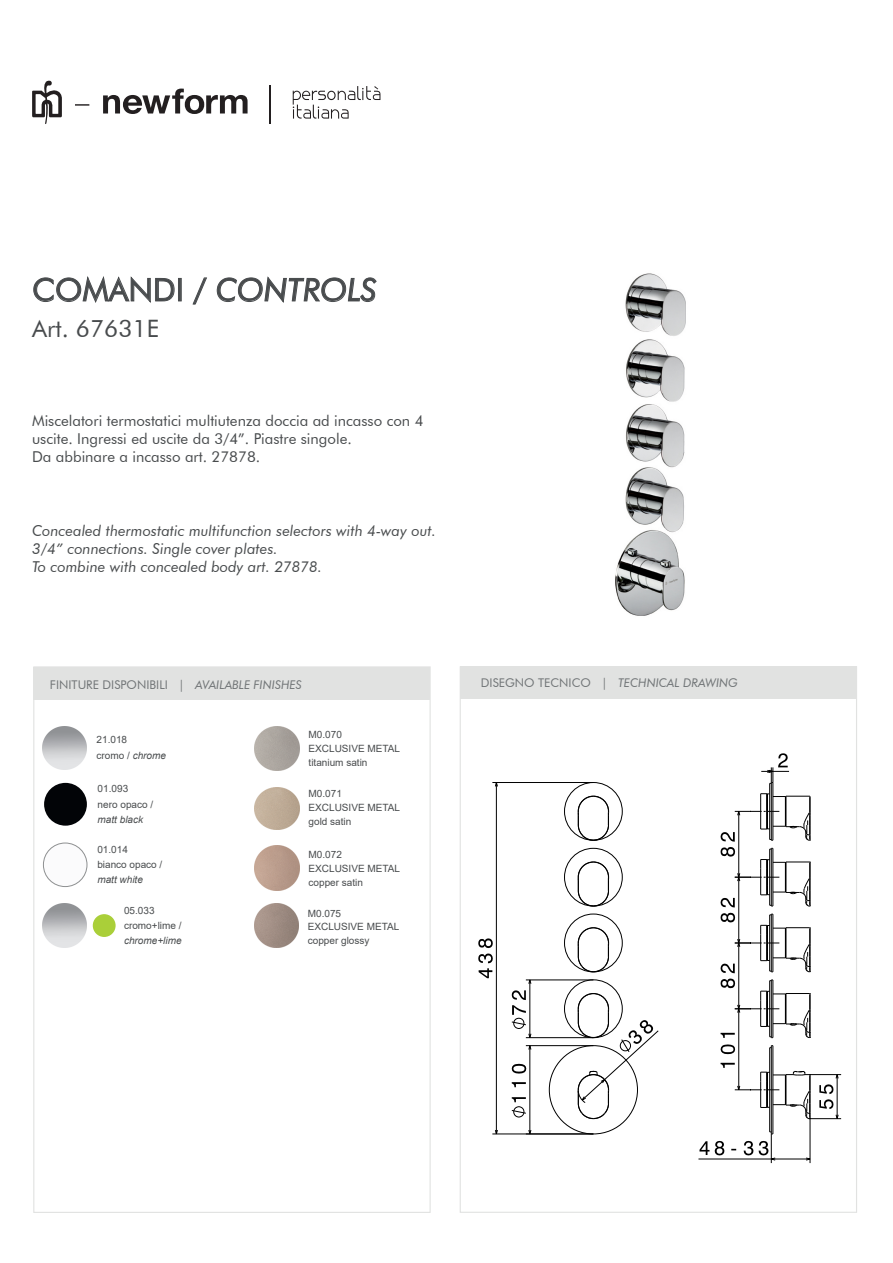
<style>
.page{position:relative;width:893px;height:1263px;background:#fff}
.page>*{position:absolute;margin:0;border:0;box-sizing:border-box;transform-origin:0 0}
.t1{font:31.5px "Futura BT";color:#484b4d}
.t2{font:24px "Futura BT";color:#484b4d}
.t3{font:15px/18px "Futura BT";color:#484b4d}
.t4{font:italic 15px/18px "Futura BT";color:#484b4d}
.t5{font:12px "Futura BT";color:#717577}
.t6{font:italic 12px "Futura BT";color:#717577}
.t7{font:10.05px/13.8px "Arial";color:#484b4d}
.t8{font:italic 10.05px "Arial";color:#484b4d}
.s1{font-style:italic}
.s2{font-style:normal}
</style>
<div class="page">
<img style="left:615px;top:273px;width:71px;height:343px">
<svg style="left:293px;top:86px;width:87px;height:33px"></svg>
<svg style="left:32px;top:80px;width:215px;height:44px"></svg>
<hr style="left:269px;top:85px;width:2px;height:39px;background:#231f20">
<svg style="left:33px;top:276px;width:142px;height:27px"></svg>
<div style="left:178px;top:278px;width:4px;height:23px;border:1px solid #484b4d"></div>
<svg style="left:192px;top:277px;width:15px;height:28px"></svg>
<svg style="left:216px;top:276px;width:161px;height:27px"></svg>
<div style="left:460px;top:667px;width:396px;height:32px;background:#e1e2e1"></div>
<div style="left:34px;top:667px;width:396px;height:32px;background:#e1e2e1"></div>
<hr style="left:526px;top:1037px;width:67px;height:1px;background:#000">
<hr style="left:526px;top:980px;width:67px;height:1px;background:#000">
<hr style="left:526px;top:1045px;width:67px;height:1px;background:#000">
<hr style="left:492px;top:1134px;width:101px;height:1px;background:#000">
<hr style="left:492px;top:782px;width:101px;height:1px;background:#000">
<hr style="left:809px;top:1118px;width:32px;height:1px;background:#000">
<hr style="left:809px;top:1074px;width:32px;height:1px;background:#000">
<hr style="left:809px;top:1118px;width:1px;height:45px;background:#000">
<div style="left:564px;top:914px;width:58px;height:58px;border:1px solid #000;border-radius:50%"></div>
<div style="left:564px;top:848px;width:58px;height:58px;border:1px solid #000;border-radius:50%"></div>
<div style="left:564px;top:782px;width:58px;height:59px;border:1px solid #000;border-radius:50%"></div>
<svg style="left:577px;top:795px;width:32px;height:46px"></svg>
<svg style="left:577px;top:861px;width:32px;height:46px"></svg>
<svg style="left:577px;top:927px;width:32px;height:46px"></svg>
<hr style="left:771px;top:1090px;width:1px;height:44px;background:#000">
<hr style="left:772px;top:1090px;width:1px;height:44px;background:#000">
<hr style="left:769px;top:1090px;width:1px;height:42px;background:#000">
<svg style="left:511px;top:990px;width:20px;height:49px"></svg>
<hr style="left:529px;top:980px;width:1px;height:58px;background:#000">
<svg style="left:511px;top:1064px;width:15px;height:53px"></svg>
<hr style="left:529px;top:1046px;width:1px;height:88px;background:#000">
<svg style="left:577px;top:993px;width:81px;height:126px"></svg>
<svg style="left:478px;top:938px;width:15px;height:40px"></svg>
<hr style="left:496px;top:783px;width:1px;height:351px;background:#000">
<svg style="left:819px;top:1074px;width:19px;height:46px"></svg>
<hr style="left:836px;top:1075px;width:1px;height:44px;background:#000">
<svg style="left:720px;top:753px;width:91px;height:366px"></svg>
<svg style="left:699px;top:1141px;width:25px;height:14px"></svg>
<svg style="left:731px;top:1132px;width:44px;height:31px"></svg>
<hr style="left:698px;top:1159px;width:112px;height:1px;background:#000">
<img style="left:43px;top:726px;width:44px;height:44px">
<img style="left:43px;top:904px;width:44px;height:43px">
<div style="left:93px;top:915px;width:22px;height:21px;background:#aacf39;border-radius:50%"></div>
<div style="left:93px;top:914px;width:23px;height:23px;border:2px solid #aacf39;border-radius:50%"></div>
<div style="left:44px;top:783px;width:43px;height:43px;background:#020407;border-radius:50%"></div>
<div style="left:43px;top:843px;width:44px;height:44px;background:#fbfbfc;border-radius:50%"></div>
<div style="left:43px;top:843px;width:44px;height:44px;border:1px solid #8e9091;border-radius:50%"></div>
<img style="left:254px;top:726px;width:45px;height:45px">
<img style="left:255px;top:904px;width:43px;height:43px">
<img style="left:254px;top:846px;width:45px;height:45px">
<img style="left:255px;top:787px;width:45px;height:43px">
<h1 class="t1" style="left:32px;top:271px;width:346px">COMANDI / <span class="s1">CONTROLS</span></h1>
<h2 class="t2" style="left:32px;top:314px;width:129px">Art. 67631E</h2>
<h3 class="t3" style="left:32px;top:412px;width:393px">Miscelatori termostatici multiutenza doccia ad incasso con 4 uscite. Ingressi ed uscite da 3/4”. Piastre singole.<br>Da abbinare a incasso art. 27878.</h3>
<h3 class="t4" style="left:32px;top:521px;width:405px">Concealed thermostatic multifunction selectors with 4-way out.<br>3/4” connections. Single cover plates.<br>To combine with concealed body art. 27878.</h3>
<p class="t5" style="left:50px;top:677px;width:253px">FINITURE DISPONIBILI | <span class="s1">AVAILABLE FINISHES</span></p>
<p class="t6" style="left:481px;top:676px;width:258px"><span class="s2">DISEGNO TECNICO |</span> TECHNICAL DRAWING</p>
<p class="t7" style="left:97px;top:732px;width:71px;line-height:15.1px">21.018<br>cromo / <span class="s1">chrome</span></p>
<p class="t7" style="left:98px;top:781px;width:57px;line-height:15.1px">01.093<br>nero opaco /</p>
<p class="t8" style="left:98px;top:813px;width:47px">matt black</p>
<p class="t7" style="left:97px;top:842px;width:67px;line-height:15.1px">01.014<br>bianco opaco /</p>
<p class="t8" style="left:97px;top:873px;width:47px">matt white</p>
<p class="t7" style="left:124px;top:903px;width:59px;line-height:15.1px">05.033 cromo+lime /</p>
<p class="t8" style="left:124px;top:934px;width:59px">chrome+lime</p>
<p class="t7" style="left:308px;top:728px;width:93px">M0.070<br>EXCLUSIVE METAL titanium satin</p>
<p class="t7" style="left:308px;top:787px;width:93px">M0.071<br>EXCLUSIVE METAL gold satin</p>
<p class="t7" style="left:308px;top:848px;width:93px">M0.072<br>EXCLUSIVE METAL copper satin</p>
<p class="t7" style="left:308px;top:906px;width:93px">M0.075<br>EXCLUSIVE METAL copper glossy</p>
</div>
